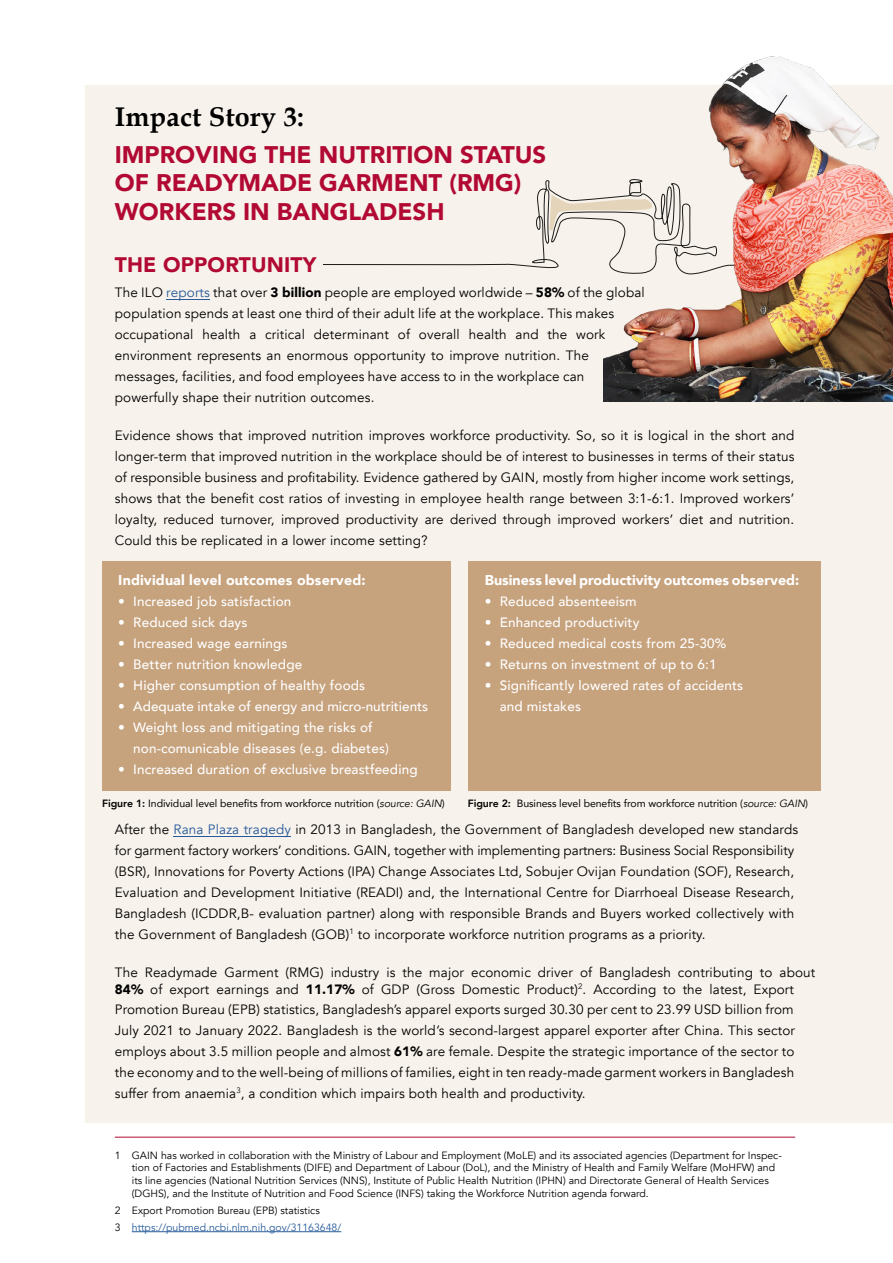
<style>
.page{position:relative;width:893px;height:1263px;background:#fff}
.page>*{position:absolute;margin:0;border:0;box-sizing:border-box;transform-origin:0 0}
.t1{font:700 27px "Book Antiqua";letter-spacing:.01em;color:#000}
.t2{font:900 24px/28.5px "Avenir";color:#b10933}
.t3{font:900 21px "Avenir";letter-spacing:.01em;color:#b10933}
.t4{font:900 14.25px "Avenir";color:#fff}
.t5{font:13.5px/21px "Avenir";letter-spacing:.01em;color:#000}
.t6{font:500 13.5px/21px "Avenir";letter-spacing:.01em;color:#fff}
.t7{font:10.5px/12.8px "Avenir";color:#000}
.t8{font:10.5px "Avenir";letter-spacing:-.005em;color:#000}
.t9{font:10.5px/17px "Avenir";color:#275b9b}
.s1{color:#265a9b}
.s2{font-weight:900}
.s3{font-weight:800}
.s4{font-style:italic}
.s5{color:#000}
</style>
<div class="page">
<div style="left:85px;top:85px;width:808px;height:1038px;background:#f7f2eb"></div>
<hr style="left:166px;top:299px;width:44px;height:1px;background:#265a9b">
<hr style="left:174px;top:836px;width:117px;height:1px;background:#265a9b">
<hr style="left:115px;top:1137px;width:680px;height:1px;background:#b10933">
<hr style="left:132px;top:1231px;width:209px;height:1px;background:#275b9b">
<div style="left:102px;top:561px;width:349px;height:230px;background:#c6a27d"></div>
<div style="left:468px;top:561px;width:353px;height:230px;background:#c6a27d"></div>
<svg style="left:323px;top:180px;width:281px;height:89px"></svg>
<img style="left:604px;top:56px;width:289px;height:345px">
<h1 class="t1" style="left:115px;top:101px;width:191px">Impact Story 3:</h1>
<h2 class="t2" style="left:115px;top:139px;width:433px">IMPROVING THE NUTRITION STATUS<br>OF READYMADE GARMENT (RMG)<br>WORKERS IN BANGLADESH</h2>
<h3 class="t3" style="left:115px;top:247px;width:203px">THE OPPORTUNITY</h3>
<p class="t5" style="left:115px;top:282px;width:531px">The ILO <span class="s1">reports</span> that over <span class="s2">3 billion</span> people are employed worldwide – <span class="s2">58%</span> of the global population spends at least one third of their adult life at the workplace. This makes occupational health a critical determinant of overall health and the work environment represents an enormous opportunity to improve nutrition. The messages, facilities, and food employees have access to in the workplace can powerfully shape their nutrition outcomes.</p>
<p class="t5" style="left:115px;top:425px;width:681px;text-align:justify">Evidence shows that improved nutrition improves workforce productivity. So, so it is logical in the short and longer-term that improved nutrition in the workplace should be of interest to businesses in terms of their status of responsible business and profitability. Evidence gathered by GAIN, mostly from higher income work settings, shows that the benefit cost ratios of investing in employee health range between 3:1-6:1. Improved workers’ loyalty, reduced turnover, improved productivity are derived through improved workers’ diet and nutrition.<br>Could this be replicated in a lower income setting?</p>
<p class="t4" style="left:118px;top:567px;width:249px">Individual level outcomes observed:</p>
<p class="t6" style="left:118px;top:590px;width:175px">• Increased job satisfaction</p>
<p class="t6" style="left:118px;top:611px;width:131px">• Reduced sick days</p>
<p class="t6" style="left:118px;top:632px;width:171px">• Increased wage earnings</p>
<p class="t6" style="left:118px;top:653px;width:185px">• Better nutrition knowledge</p>
<p class="t6" style="left:118px;top:674px;width:248px">• Higher consumption of healthy foods</p>
<p class="t6" style="left:118px;top:695px;width:311px">• Adequate intake of energy and micro-nutritients</p>
<p class="t6" style="left:133px;top:716px;width:257px;text-indent:-15px">• Weight loss and mitigating the risks of non-comunicable diseases (e.g. diabetes)</p>
<p class="t6" style="left:118px;top:758px;width:301px">• Increased duration of exclusive breastfeeding</p>
<p class="t4" style="left:485px;top:567px;width:316px">Business level productivity outcomes observed:</p>
<p class="t6" style="left:485px;top:590px;width:153px">• Reduced absenteeism</p>
<p class="t6" style="left:485px;top:611px;width:156px">• Enhanced productivity</p>
<p class="t6" style="left:485px;top:632px;width:243px">• Reduced medical costs from 25-30%</p>
<p class="t6" style="left:485px;top:653px;width:233px">• Returns on investment of up to 6:1</p>
<p class="t6" style="left:500px;top:674px;width:245px;text-indent:-15px">• Significantly lowered rates of accidents and mistakes</p>
<p class="t8" style="left:102px;top:795px;width:344px"><span class="s3">Figure 1:</span> Individual level benefits from workforce nutrition (<span class="s4">source: GAIN</span>)</p>
<p class="t8" style="left:468px;top:795px;width:342px"><span class="s3">Figure 2:</span> Business level benefits from workforce nutrition (<span class="s4">source: GAIN</span>)</p>
<p class="t5" style="left:115px;top:819px;width:685px">After the <span class="s1">Rana Plaza tragedy</span> in 2013 in Bangladesh, the Government of Bangladesh developed new standards for garment factory workers’ conditions. GAIN, together with implementing partners: Business Social Responsibility (BSR), Innovations for Poverty Actions (IPA) Change Associates Ltd, Sobujer Ovijan Foundation (SOF), Research, Evaluation and Development Initiative (READI) and, the International Centre for Diarrhoeal Disease Research, Bangladesh (ICDDR,B- evaluation partner) along with responsible Brands and Buyers worked collectively with the Government of Bangladesh (GOB)<sup>1</sup> to incorporate workforce nutrition programs as a priority.</p>
<p class="t5" style="left:115px;top:964px;width:702px;line-height:16.5px">The Readymade Garment (RMG) industry is the major economic driver of Bangladesh contributing to about<br><span class="s2">84%</span> of export earnings and <span class="s2">11.17%</span> of GDP (Gross Domestic Product)<sup>2</sup>. According to the latest, Export</p>
<p class="t5" style="left:115px;top:1000px;width:682px;text-align:justify">Promotion Bureau (EPB) statistics, Bangladesh’s apparel exports surged 30.30 per cent to 23.99 USD billion from July 2021 to January 2022. Bangladesh is the world’s second-largest apparel exporter after China. This sector employs about 3.5 million people and almost <span class="s2">61%</span> are female. Despite the strategic importance of the sector to the economy and to the well-being of millions of families, eight in ten ready-made garment workers in Bangladesh suffer from anaemia<sup>3</sup>, a condition which impairs both health and productivity.</p>
<p class="t7" style="left:132px;top:1149px;width:651px;text-indent:-17px">1 GAIN has worked in collaboration with the Ministry of Labour and Employment (MoLE) and its associated agencies (Department for Inspec&shy;tion of Factories and Establishments (DIFE) and Department of Labour (DoL), and the Ministry of Health and Family Welfare (MoHFW) and its line agencies (National Nutrition Services (NNS), Institute of Public Health Nutrition (IPHN) and Directorate General of Health Services (DGHS), and the Institute of Nutrition and Food Science (INFS) taking the Workforce Nutrition agenda forward.</p>
<p class="t9" style="left:115px;top:1202px;width:228px"><span class="s5">2 Export Promotion Bureau (EPB) statistics<br>3</span> https://pubmed.ncbi.nlm.nih.gov/31163648/</p>
</div>
